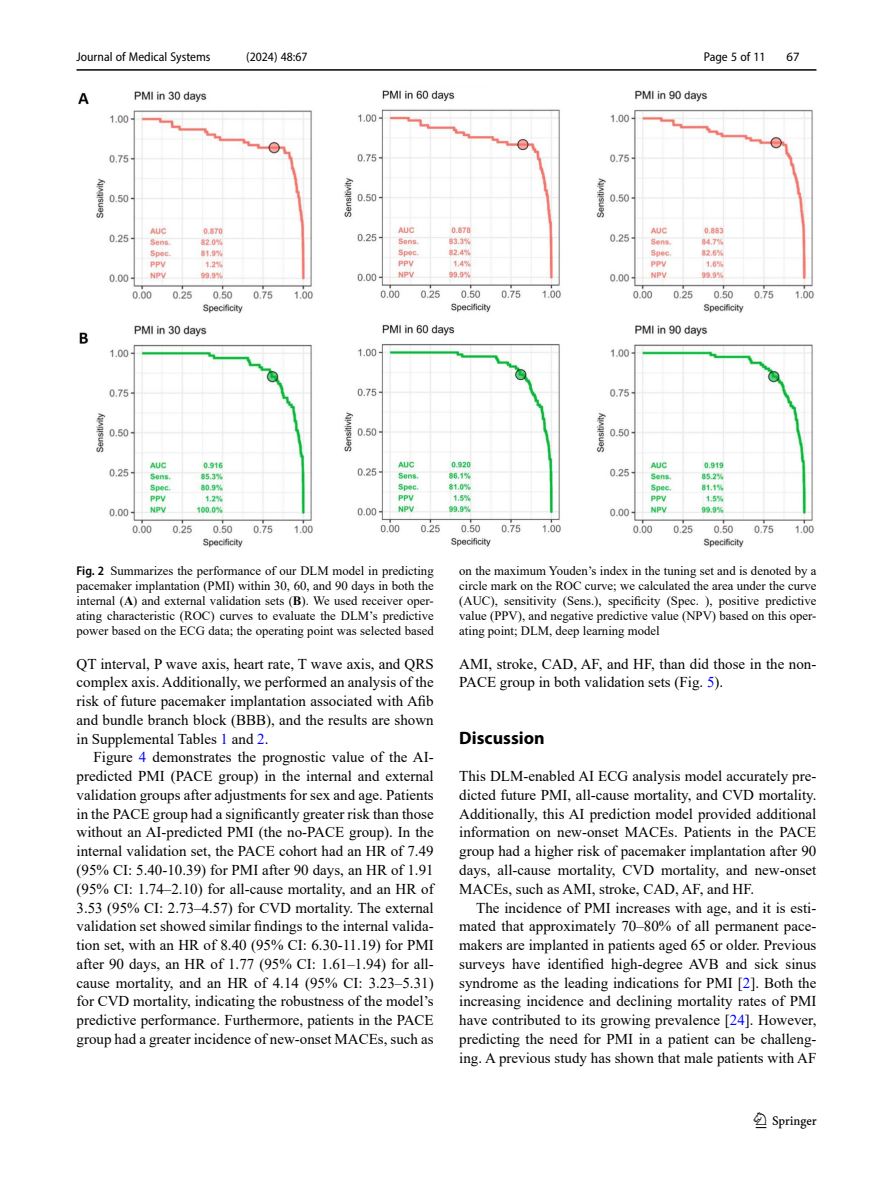
<style>
.page{position:relative;width:893px;height:1187px;background:#fff}
.page>*{position:absolute;margin:0;border:0;box-sizing:border-box;transform-origin:0 0}
.t1{font:22.5px "Springnew";color:#000}
.Head_1{font:700 18px "Myriad Pro";color:#000}
.Body_Text_Indent{font:15px/18.8px "Times New Roman";color:#000;text-align:justify}
.Body_Text{font:15px/18.8px "Times New Roman";color:#000;text-align:justify}
.Figure_Caption{font:12.75px/15px "Times New Roman";color:#000;text-align:justify}
.t2{font:semi-condensed 12.75px "Myriad Pro";color:#000}
.t3{font:12.75px "Myriad Pro";color:#000}
.s1{font-family:"Myriad Pro";font-weight:600;font-stretch:semi-condensed}
.s2{font-weight:700}
.s3{color:#00f}
</style>
<div class="page">
<hr style="left:77px;top:69px;width:739px;height:2px;background:#000">
<img style="left:79px;top:90px;width:735px;height:458px">
<p class="t2" style="left:77px;top:49px;width:135px">Journal of Medical Systems</p>
<p class="t2" style="left:246px;top:49px;width:63px">(2024) 48:67</p>
<p class="t2" style="left:704px;top:49px;width:63px">Page 5 of 11</p>
<p class="t3" style="left:786px;top:48px;width:15px">67</p>
<p class="Figure_Caption" style="left:77px;top:563px;width:359px"><span class="s1">Fig. 2</span> Summarizes the performance of our DLM model in predicting pacemaker implantation (PMI) within 30, 60, and 90 days in both the internal (<span class="s2">A</span>) and external validation sets (<span class="s2">B</span>). We used receiver oper&shy;ating characteristic (ROC) curves to evaluate the DLM’s predictive power based on the ECG data; the operating point was selected based</p>
<p class="Figure_Caption" style="left:459px;top:563px;width:359px">on the maximum Youden’s index in the tuning set and is denoted by a circle mark on the ROC curve; we calculated the area under the curve (AUC), sensitivity (Sens.), specificity (Spec. ), positive predictive value (PPV), and negative predictive value (NPV) based on this oper&shy;ating point; DLM, deep learning model</p>
<p class="Body_Text_Indent" style="left:77px;top:653px;width:359px">QT interval, P wave axis, heart rate, T wave axis, and QRS complex axis. Additionally, we performed an analysis of the risk of future pacemaker implantation associated with Afib and bundle branch block (BBB), and the results are shown in Supplemental Tables <span class="s3">1</span> and <span class="s3">2</span>.</p>
<p class="Body_Text_Indent" style="left:77px;top:747px;width:359px;text-indent:17px">Figure <span class="s3">4</span> demonstrates the prognostic value of the AI&shy;predicted PMI (PACE group) in the internal and external validation groups after adjustments for sex and age. Patients in the PACE group had a significantly greater risk than those without an AI-predicted PMI (the no-PACE group). In the internal validation set, the PACE cohort had an HR of 7.49 (95% CI: 5.40-10.39) for PMI after 90 days, an HR of 1.91 (95% CI: 1.74–2.10) for all-cause mortality, and an HR of 3.53 (95% CI: 2.73–4.57) for CVD mortality. The external validation set showed similar findings to the internal valida&shy;tion set, with an HR of 8.40 (95% CI: 6.30-11.19) for PMI after 90 days, an HR of 1.77 (95% CI: 1.61–1.94) for all&shy;cause mortality, and an HR of 4.14 (95% CI: 3.23–5.31) for CVD mortality, indicating the robustness of the model’s predictive performance. Furthermore, patients in the PACE group had a greater incidence of new-onset MACEs, such as</p>
<p class="Body_Text_Indent" style="left:459px;top:653px;width:359px">AMI, stroke, CAD, AF, and HF, than did those in the non-<br>PACE group in both validation sets (Fig. <span class="s3">5</span>).</p>
<p class="Head_1" style="left:459px;top:725px;width:87px">Discussion</p>
<p class="Body_Text" style="left:459px;top:766px;width:359px">This DLM-enabled AI ECG analysis model accurately pre&shy;dicted future PMI, all-cause mortality, and CVD mortality.<br>Additionally, this AI prediction model provided additional information on new-onset MACEs. Patients in the PACE group had a higher risk of pacemaker implantation after 90 days, all-cause mortality, CVD mortality, and new-onset MACEs, such as AMI, stroke, CAD, AF, and HF.</p>
<p class="Body_Text_Indent" style="left:459px;top:897px;width:359px;text-indent:17px">The incidence of PMI increases with age, and it is esti&shy;mated that approximately 70–80% of all permanent pace&shy;makers are implanted in patients aged 65 or older. Previous surveys have identified high-degree AVB and sick sinus syndrome as the leading indications for PMI [<span class="s3">2</span>]. Both the increasing incidence and declining mortality rates of PMI have contributed to its growing prevalence [<span class="s3">24</span>]. However, predicting the need for PMI in a patient can be challeng&shy;ing. A previous study has shown that male patients with AF</p>
<h1 class="t1" style="left:756px;top:1107px;width:63px">1 3</h1>
</div>
